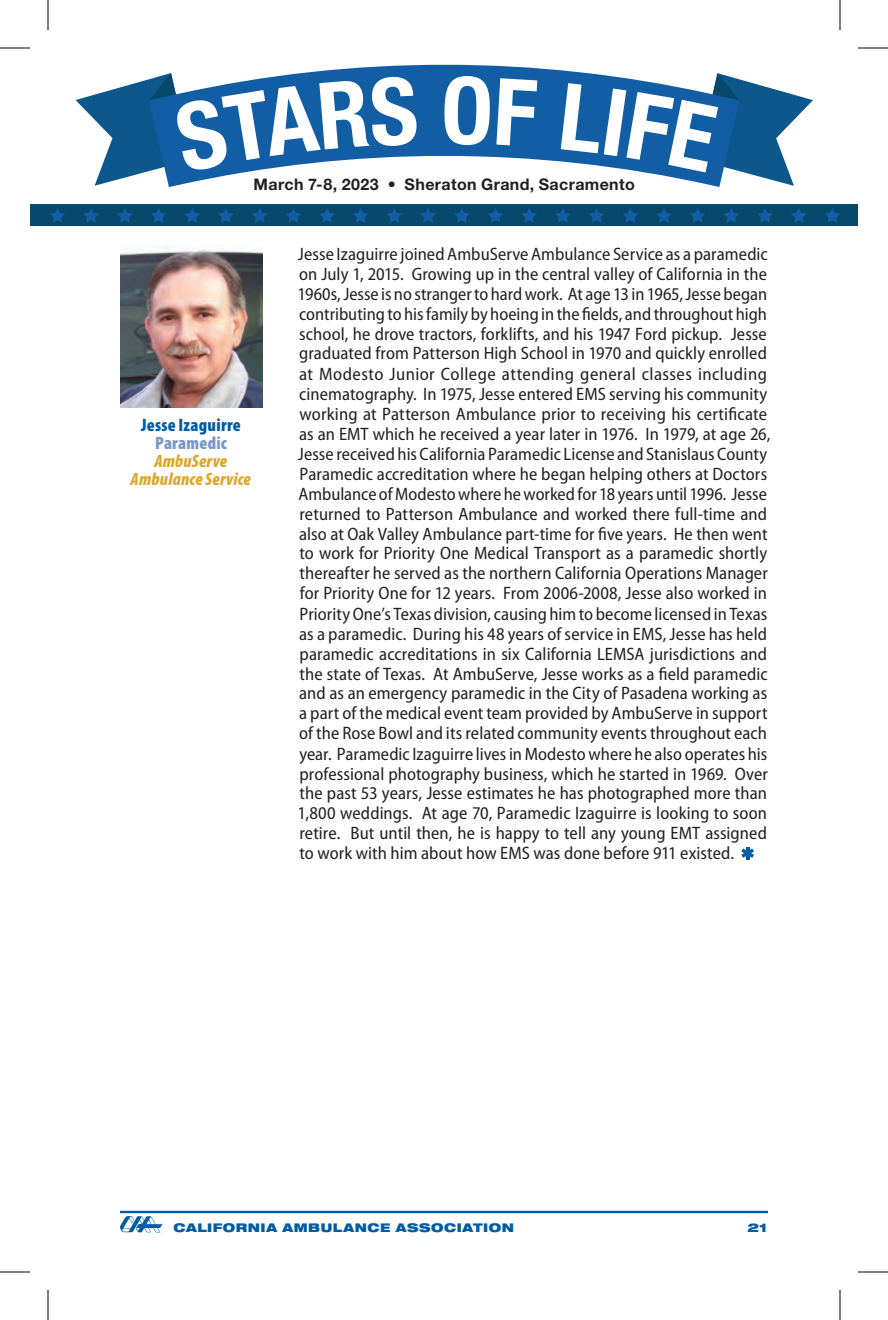
<style>
.page{position:relative;width:888px;height:1320px;background:#fff}
.page>*{position:absolute;margin:0;border:0;box-sizing:border-box;transform-origin:0 0}
.t1{font:semi-condensed 18px/20px "Myriad Pro";letter-spacing:.005em;color:#231f20}
.t2{font:italic 900 condensed 18px/18px "Myriad Pro";letter-spacing:.015em;color:#dda82f;text-align:center}
.t3{font:900 condensed 18px "Myriad Pro";letter-spacing:.015em;color:#015ca3}
.t4{font:900 condensed 18px "Myriad Pro";letter-spacing:.015em;color:#7997c9}
.t5{font:700 16px "Helvetica Neue LT Pro";letter-spacing:.025em;color:#231f20}
.t6{font:900 expanded 12px "Helvetica Neue LT Pro";letter-spacing:.04em;color:#015ca3}
</style>
<div class="page">
<svg style="left:168px;top:64px;width:552px;height:123px"></svg>
<div style="left:30px;top:204px;width:828px;height:22px;background:#08486d"></div>
<svg style="left:50px;top:208px;width:15px;height:15px"></svg>
<svg style="left:420px;top:208px;width:16px;height:15px"></svg>
<svg style="left:387px;top:208px;width:15px;height:15px"></svg>
<svg style="left:353px;top:208px;width:16px;height:15px"></svg>
<svg style="left:319px;top:208px;width:16px;height:15px"></svg>
<svg style="left:286px;top:208px;width:15px;height:15px"></svg>
<svg style="left:252px;top:208px;width:15px;height:15px"></svg>
<svg style="left:218px;top:208px;width:16px;height:15px"></svg>
<svg style="left:185px;top:208px;width:15px;height:15px"></svg>
<svg style="left:151px;top:208px;width:15px;height:15px"></svg>
<svg style="left:117px;top:208px;width:16px;height:15px"></svg>
<svg style="left:83px;top:208px;width:16px;height:15px"></svg>
<svg style="left:454px;top:208px;width:16px;height:15px"></svg>
<svg style="left:825px;top:208px;width:15px;height:15px"></svg>
<svg style="left:791px;top:208px;width:16px;height:15px"></svg>
<svg style="left:757px;top:208px;width:16px;height:15px"></svg>
<svg style="left:724px;top:208px;width:15px;height:15px"></svg>
<svg style="left:690px;top:208px;width:15px;height:15px"></svg>
<svg style="left:656px;top:208px;width:16px;height:15px"></svg>
<svg style="left:623px;top:208px;width:15px;height:15px"></svg>
<svg style="left:589px;top:208px;width:15px;height:15px"></svg>
<svg style="left:555px;top:208px;width:16px;height:15px"></svg>
<svg style="left:521px;top:208px;width:16px;height:15px"></svg>
<svg style="left:488px;top:208px;width:15px;height:15px"></svg>
<hr style="left:120px;top:1211px;width:648px;height:2px;background:#015ca3">
<svg style="left:120px;top:1216px;width:43px;height:16px"></svg>
<svg style="left:741px;top:847px;width:13px;height:13px"></svg>
<img style="left:120px;top:246px;width:142px;height:161px">
<hr style="left:0;top:48px;width:30px;height:1px;background:#000">
<hr style="left:858px;top:48px;width:30px;height:1px;background:#000">
<hr style="left:0;top:1272px;width:30px;height:1px;background:#000">
<hr style="left:858px;top:1272px;width:30px;height:1px;background:#000">
<hr style="left:48px;top:0;width:1px;height:30px;background:#000">
<hr style="left:48px;top:1290px;width:1px;height:30px;background:#000">
<hr style="left:840px;top:0;width:1px;height:30px;background:#000">
<hr style="left:840px;top:1290px;width:1px;height:30px;background:#000">
<svg style="left:76px;top:73px;width:341px;height:113px"></svg>
<div style="left:444px;top:76px;width:46px;height:69px;background:#115ea5"></div>
<div style="left:496px;top:78px;width:41px;height:69px;background:#115ea5"></div>
<svg style="left:561px;top:73px;width:252px;height:113px"></svg>
<p class="t5" style="left:254px;top:174px;width:383px">March 7-8, 2023 • Sheraton Grand, Sacramento</p>
<p class="t3" style="left:141px;top:415px;width:101px">Jesse Izaguirre</p>
<p class="t4" style="left:155px;top:433px;width:73px">Paramedic</p>
<p class="t2" style="left:131px;top:453px;width:122px">AmbuServe<br>Ambulance Service</p>
<p class="t1" style="left:298px;top:244px;width:475px">Jesse Izaguirre joined AmbuServe Ambulance Service as a paramedic on July 1, 2015. Growing up in the central valley of California in the 1960s, Jesse is no stranger to hard work. At age 13 in 1965, Jesse began contributing to his family by hoeing in the fields, and throughout high school, he drove tractors, forklifts, and his 1947 Ford pickup. Jesse graduated from Patterson High School in 1970 and quickly enrolled at Modesto Junior College attending general classes including cinematography. In 1975, Jesse entered EMS serving his community working at Patterson Ambulance prior to receiving his certificate as an EMT which he received a year later in 1976. In 1979, at age 26, Jesse received his California Paramedic License and Stanislaus County Paramedic accreditation where he began helping others at Doctors Ambulance of Modesto where he worked for 18 years until 1996. Jesse returned to Patterson Ambulance and worked there full-time and also at Oak Valley Ambulance part-time for five years. He then went to work for Priority One Medical Transport as a paramedic shortly thereafter he served as the northern California Operations Manager for Priority One for 12 years. From 2006-2008, Jesse also worked in Priority One’s Texas division, causing him to become licensed in Texas as a paramedic. During his 48 years of service in EMS, Jesse has held paramedic accreditations in six California LEMSA jurisdictions and the state of Texas. At AmbuServe, Jesse works as a field paramedic and as an emergency paramedic in the City of Pasadena working as a part of the medical event team provided by AmbuServe in support of the Rose Bowl and its related community events throughout each year. Paramedic Izaguirre lives in Modesto where he also operates his professional photography business, which he started in 1969. Over the past 53 years, Jesse estimates he has photographed more than 1,800 weddings. At age 70, Paramedic Izaguirre is looking to soon retire. But until then, he is happy to tell any young EMT assigned to work with him about how EMS was done before 911 existed.</p>
<p class="t6" style="left:173px;top:1220px;width:342px">CALIFORNIA AMBULANCE ASSOCIATION</p>
<p class="t6" style="left:747px;top:1220px;width:21px">21</p>
</div>
